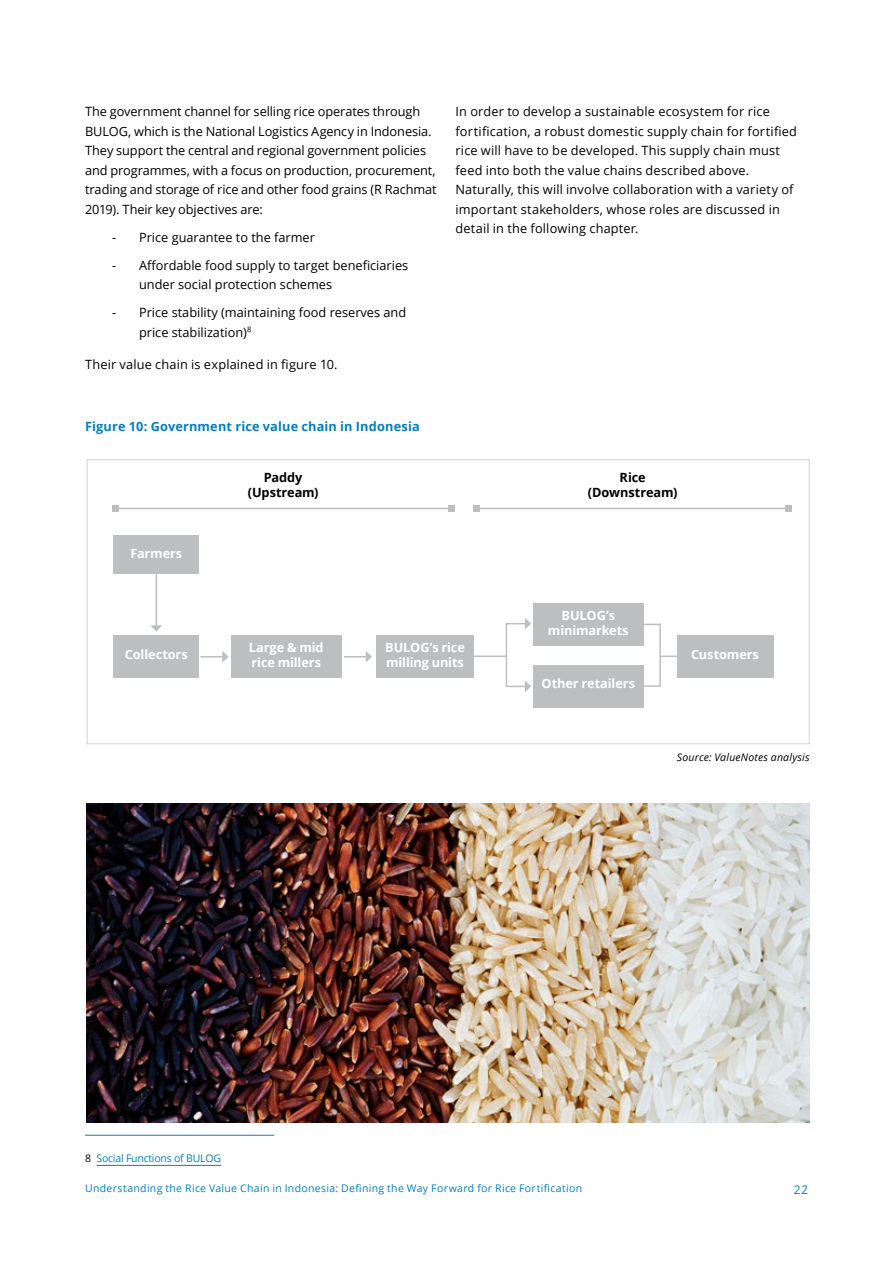
<style>
.page{position:relative;width:893px;height:1263px;background:#fff}
.page>*{position:absolute;margin:0;border:0;box-sizing:border-box;transform-origin:0 0}
.t1{font:12.75px/19.5px "Open Sans";color:#000}
.t2{font:700 12.75px/15px "Open Sans";letter-spacing:-.01em;color:#fff}
.t3{font:700 12.75px "Open Sans";letter-spacing:.01em;color:#0080c3}
.t4{font:700 12.75px/15px "Open Sans";letter-spacing:-.005em;color:#000;text-align:center}
.t5{font:12px "Open Sans";color:#0080c3}
.t6{font:10.5px "Open Sans";letter-spacing:.03em;color:#0080c3}
.t7{font:italic 10.5px "Open Sans";letter-spacing:.02em;color:#000}
.t8{font:10.5px "Open Sans";letter-spacing:-.02em;color:#0080c3}
.s1{color:#000}
</style>
<div class="page">
<div style="left:114px;top:536px;width:85px;height:38px;background:#bcbec0"></div>
<div style="left:231px;top:635px;width:111px;height:42px;background:#bcbec0"></div>
<div style="left:114px;top:635px;width:85px;height:42px;background:#bcbec0"></div>
<div style="left:376px;top:635px;width:98px;height:42px;background:#bcbec0"></div>
<hr style="left:115px;top:508px;width:336px;height:1px;background:#bcbec0">
<svg style="left:112px;top:505px;width:6px;height:6px"></svg>
<svg style="left:448px;top:505px;width:6px;height:6px"></svg>
<hr style="left:476px;top:508px;width:312px;height:1px;background:#bcbec0">
<svg style="left:473px;top:505px;width:6px;height:6px"></svg>
<svg style="left:785px;top:505px;width:6px;height:6px"></svg>
<hr style="left:156px;top:574px;width:1px;height:52px;background:#bcbec0">
<svg style="left:151px;top:625px;width:11px;height:7px"></svg>
<hr style="left:506px;top:623px;width:1px;height:64px;background:#bcbec0">
<hr style="left:659px;top:624px;width:2px;height:62px;background:#bcbec0">
<svg style="left:200px;top:651px;width:29px;height:12px"></svg>
<svg style="left:344px;top:651px;width:28px;height:11px"></svg>
<hr style="left:474px;top:655px;width:33px;height:2px;background:#bcbec0">
<svg style="left:661px;top:655px;width:16px;height:2px"></svg>
<svg style="left:644px;top:624px;width:15px;height:1px"></svg>
<svg style="left:644px;top:685px;width:17px;height:2px"></svg>
<svg style="left:507px;top:618px;width:24px;height:11px"></svg>
<svg style="left:506px;top:680px;width:25px;height:12px"></svg>
<div style="left:677px;top:635px;width:96px;height:42px;background:#bcbec0"></div>
<div style="left:533px;top:665px;width:111px;height:43px;background:#bcbec0"></div>
<div style="left:533px;top:603px;width:111px;height:42px;background:#bcbec0"></div>
<hr style="left:96px;top:1165px;width:125px;height:1px;background:#0080c3">
<hr style="left:85px;top:1135px;width:189px;height:1px;background:#0080c3">
<img style="left:87px;top:804px;width:723px;height:319px">
<p class="t1" style="left:85px;top:101px;width:353px">The government channel for selling rice operates through BULOG, which is the National Logistics Agency in Indonesia.<br>They support the central and regional government policies and programmes, with a focus on production, procurement, trading and storage of rice and other food grains (R Rachmat 2019). Their key objectives are:</p>
<p class="t1" style="left:112px;top:227px;width:204px">- Price guarantee to the farmer</p>
<p class="t1" style="left:139px;top:255px;width:271px;text-indent:-27px">- Affordable food supply to target beneficiaries under social protection schemes</p>
<p class="t1" style="left:139px;top:302px;width:269px;text-indent:-27px">- Price stability (maintaining food reserves and price stabilization)<sup>8</sup></p>
<p class="t1" style="left:85px;top:354px;width:254px">Their value chain is explained in figure 10.</p>
<p class="t1" style="left:455px;top:101px;width:343px">In order to develop a sustainable ecosystem for rice fortification, a robust domestic supply chain for fortified rice will have to be developed. This supply chain must feed into both the value chains described above.<br>Naturally, this will involve collaboration with a variety of important stakeholders, whose roles are discussed in detail in the following chapter.</p>
<p class="t3" style="left:85px;top:417px;width:336px">Figure 10: Government rice value chain in Indonesia</p>
<p class="t4" style="left:248px;top:469px;width:72px">Paddy (Upstream)</p>
<p class="t4" style="left:588px;top:469px;width:91px">Rice (Downstream)</p>
<p class="t2" style="left:130px;top:546px;width:53px">Farmers</p>
<p class="t2" style="left:548px;top:607px;width:82px;text-align:center">BULOG’s minimarkets</p>
<p class="t2" style="left:125px;top:647px;width:64px">Collectors</p>
<p class="t2" style="left:385px;top:639px;width:81px">BULOG’s rice milling units</p>
<p class="t2" style="left:249px;top:640px;width:76px">Large &amp; mid rice millers</p>
<p class="t2" style="left:541px;top:676px;width:95px">Other retailers</p>
<p class="t2" style="left:691px;top:646px;width:69px">Customers</p>
<p class="t7" style="left:677px;top:750px;width:134px">Source: ValueNotes analysis</p>
<p class="t8" style="left:85px;top:1151px;width:137px"><span class="s1">8</span> Social Functions of BULOG</p>
<p class="t6" style="left:85px;top:1181px;width:499px">Understanding the Rice Value Chain in Indonesia: Defining the Way Forward for Rice Fortification</p>
<p class="t5" style="left:794px;top:1181px;width:16px">22</p>
</div>
